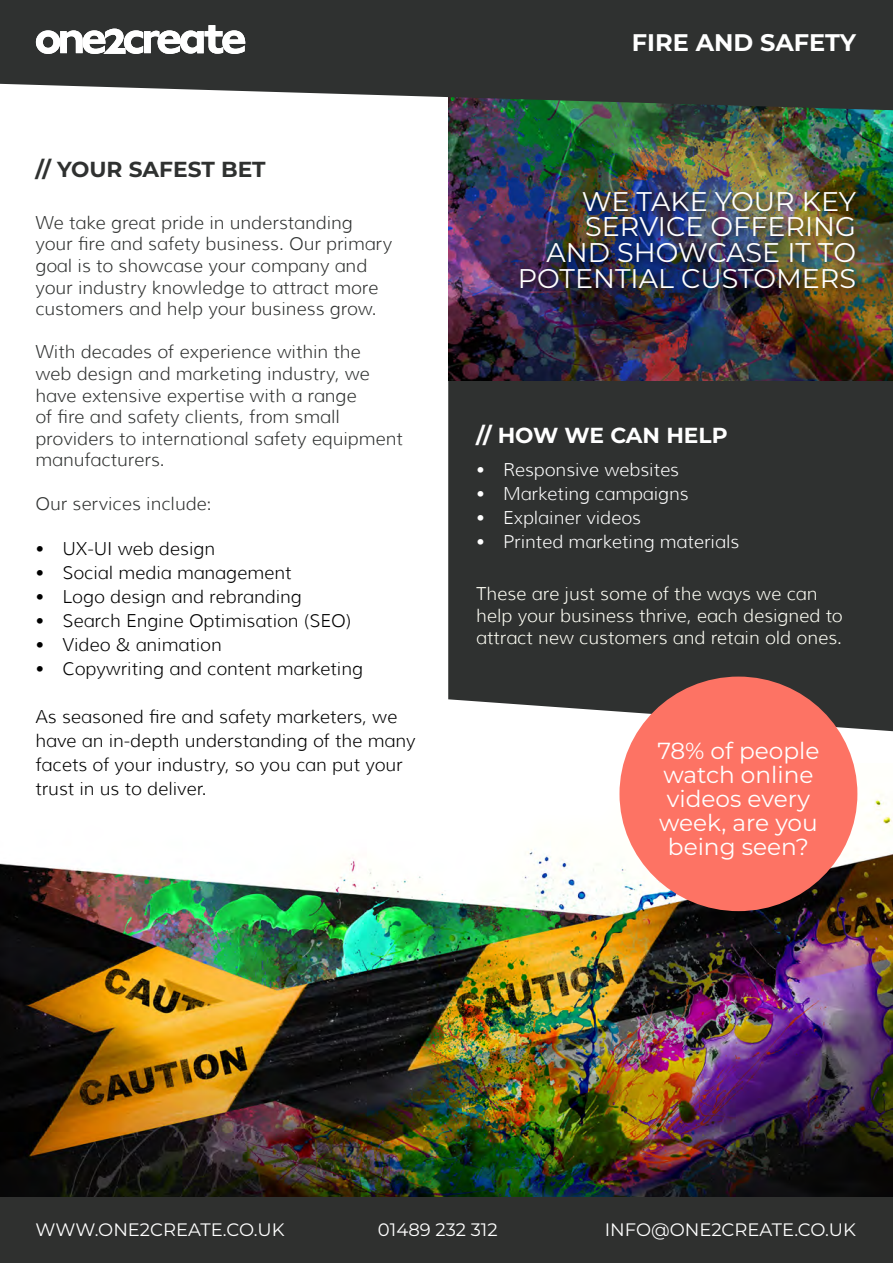
<style>
.page{position:relative;width:893px;height:1263px;background:#fff}
.page>*{position:absolute;margin:0;border:0;box-sizing:border-box;transform-origin:0 0}
.t1{font:27px/25.8px "Montserrat";color:#fff;text-align:right}
.t2{font:700 24px "Montserrat";color:#fff}
.t3{font:23.25px/24px "Montserrat";color:#fff;text-align:center}
.t4{font:700 21.75px "Montserrat";color:#2f3130}
.t5{font:700 21.75px "Montserrat";color:#fff}
.t6{font:300 18px/21.6px "Muli";color:#2f3130}
.t7{font:300 18px/24px "Muli";color:#000}
.t8{font:300 18px/21.6px "Muli";color:#fffff5}
.t9{font:300 18px "Muli";color:#fff}
.t10{font:18px "Montserrat";color:#fff}
</style>
<div class="page">
<img style="left:0;top:763px;width:893px;height:434px">
<div style="left:448px;top:381px;width:445px;height:350px;background:#2f3130"></div>
<img style="left:448px;top:110px;width:445px;height:271px">
<svg style="left:0;top:0;width:893px;height:110px;background:#424544"></svg>
<div style="left:0;top:1197px;width:893px;height:66px;background:#2f302f"></div>
<svg style="left:36px;top:25px;width:209px;height:29px"></svg>
<img style="left:516px;top:186px;width:350px;height:113px">
<div style="left:619px;top:677px;width:238px;height:234px;background:#fd7364;border-radius:50%"></div>
<p class="t4" style="left:35px;top:153px;width:232px">// YOUR SAFEST BET</p>
<p class="t6" style="left:35px;top:212px;width:358px">We take great pride in understanding your fire and safety business. Our primary goal is to showcase your company and your industry knowledge to attract more customers and help your business grow.</p>
<p class="t6" style="left:35px;top:341px;width:369px">With decades of experience within the<br>web design and marketing industry, we have extensive expertise with a range<br>of fire and safety clients, from small providers to international safety equipment manufacturers.</p>
<p class="t6" style="left:35px;top:492px;width:178px">Our services include:</p>
<p class="t7" style="left:35px;top:537px;width:181px">• UX-UI web design</p>
<p class="t7" style="left:35px;top:561px;width:258px">• Social media management</p>
<p class="t7" style="left:35px;top:585px;width:268px">• Logo design and rebranding</p>
<p class="t7" style="left:35px;top:609px;width:317px">• Search Engine Optimisation (SEO)</p>
<p class="t7" style="left:35px;top:633px;width:188px">• Video &amp; animation</p>
<p class="t7" style="left:35px;top:657px;width:329px">• Copywriting and content marketing</p>
<p class="t7" style="left:35px;top:705px;width:381px">As seasoned fire and safety marketers, we have an in-depth understanding of the many facets of your industry, so you can put your trust in us to deliver.</p>
<h2 class="t2" style="left:632px;top:25px;width:226px">FIRE AND SAFETY</h2>
<h1 class="t1" style="left:518px;top:187px;width:340px">WE TAKE YOUR KEY<br>SERVICE OFFERING<br>AND SHOWCASE IT TO<br>POTENTIAL CUSTOMERS</h1>
<p class="t5" style="left:476px;top:420px;width:253px">// HOW WE CAN HELP</p>
<p class="t9" style="left:476px;top:459px;width:205px">• Responsive websites</p>
<p class="t9" style="left:476px;top:483px;width:214px">• Marketing campaigns</p>
<p class="t9" style="left:476px;top:507px;width:166px">• Explainer videos</p>
<p class="t9" style="left:476px;top:531px;width:265px">• Printed marketing materials</p>
<p class="t8" style="left:476px;top:583px;width:368px">These are just some of the ways we can help your business thrive, each designed to attract new customers and retain old ones.</p>
<p class="t3" style="left:657px;top:738px;width:164px">78% of people watch online videos every week, are you being seen?</p>
<p class="t10" style="left:35px;top:1217px;width:251px">WWW.ONE2CREATE.CO.UK</p>
<p class="t10" style="left:378px;top:1217px;width:121px">01489 232 312</p>
<p class="t10" style="left:605px;top:1217px;width:253px">INFO@ONE2CREATE.CO.UK</p>
</div>
